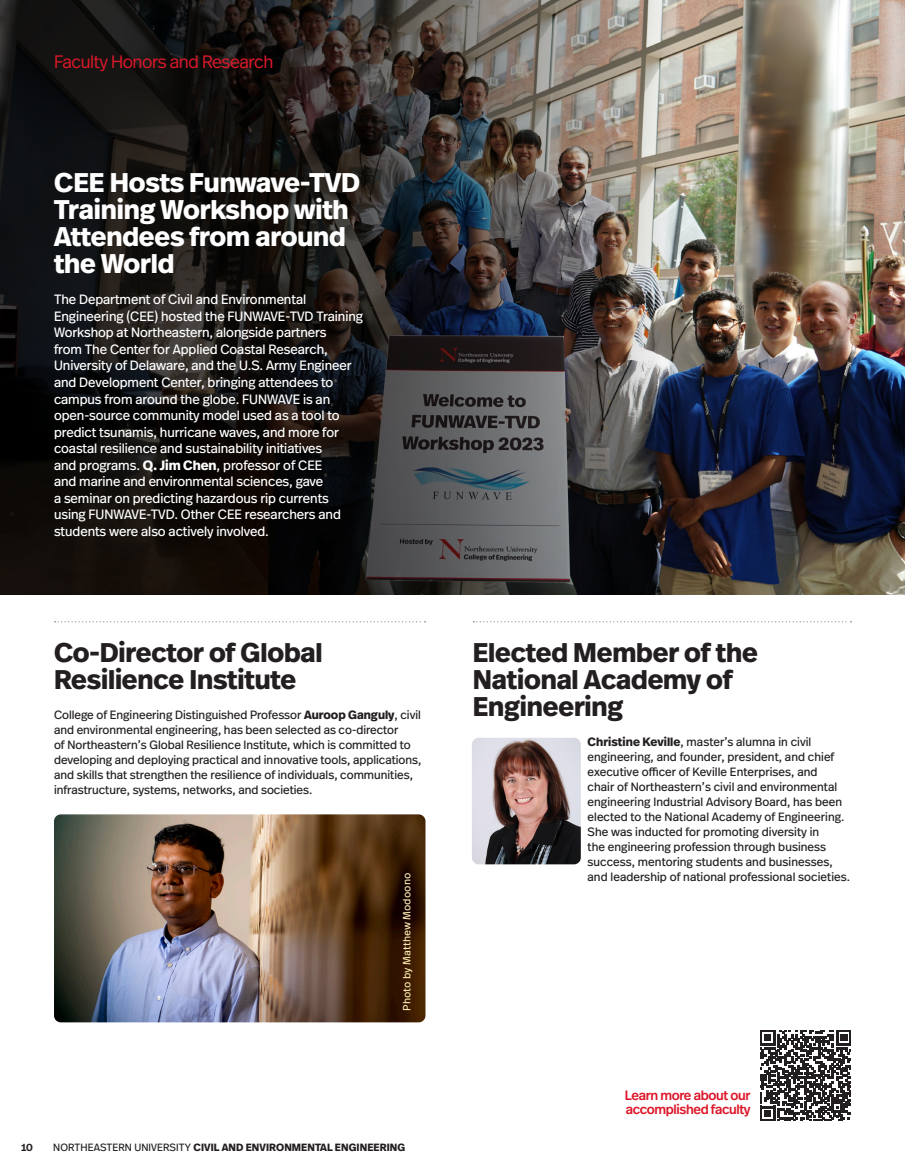
<style>
.page{position:relative;width:905px;height:1175px;background:#fff}
.page>*{position:absolute;margin:0;border:0;box-sizing:border-box;transform-origin:0 0}
.t1{font:700 27px/27px "Real Head Pro";letter-spacing:-.005em;color:#231f20}
.t2{font:700 27px/27px "Real Head Pro";letter-spacing:-.005em;color:#fff}
.t3{font:300 18px "Real Head Pro";letter-spacing:-.025em;color:#dc182a}
.t4{font:13.5px/16.5px "Real Head Pro";letter-spacing:-.005em;color:#fff}
.t5{font:500 13.5px/13.5px "Real Head Pro";letter-spacing:-.025em;color:#dc182a}
.t6{font:12px/15px "Real Head Pro";color:#231f20}
.t7{font:700 10.5px "Real Head Pro";letter-spacing:.01em;color:#231f20}
.t8{font:10.5px "Real Text Pro";color:#fcedb4}
.t9{font:600 10.5px "Real Head Pro";color:#231f20}
.s1{font-weight:700}
.s2{font-weight:400}
</style>
<div class="page">
<img style="left:783px;top:0;width:121px;height:594px">
<img style="left:0;top:0;width:783px;height:594px">
<svg style="left:473px;top:621px;width:378px;height:1px"></svg>
<svg style="left:55px;top:621px;width:370px;height:1px"></svg>
<img style="left:472px;top:738px;width:108px;height:126px">
<img style="left:54px;top:814px;width:371px;height:208px">
<svg style="left:760px;top:1030px;width:90px;height:90px"></svg>
<h2 class="t3" style="left:54px;top:50px;width:221px">Faculty Honors and Research</h2>
<h1 class="t2" style="left:54px;top:168px;width:307px">CEE Hosts Funwave-TVD<br>Training Workshop with<br>Attendees from around the World</h1>
<p class="t4" style="left:54px;top:291px;width:310px">The Department of Civil and Environmental Engineering (CEE) hosted the FUNWAVE-TVD Training Workshop at Northeastern, alongside partners<br>from The Center for Applied Coastal Research, University of Delaware, and the U.S. Army Engineer and Development Center, bringing attendees to campus from around the globe. FUNWAVE is an open-source community model used as a tool to predict tsunamis, hurricane waves, and more for coastal resilience and sustainability initiatives<br>and programs. <span class="s1">Q. Jim Chen</span>, professor of CEE<br>and marine and environmental sciences, gave<br>a seminar on predicting hazardous rip currents using FUNWAVE-TVD. Other CEE researchers and students were also actively involved.</p>
<h1 class="t1" style="left:54px;top:639px;width:270px">Co-Director of Global<br>Resilience Institute</h1>
<p class="t6" style="left:54px;top:707px;width:369px">College of Engineering Distinguished Professor <span class="s1">Auroop Ganguly</span>, civil and environmental engineering, has been selected as co-director<br>of Northeastern’s Global Resilience Institute, which is committed to developing and deploying practical and innovative tools, applications, and skills that strengthen the resilience of individuals, communities, infrastructure, systems, networks, and societies.</p>
<p class="t8" style="left:399px;top:1010px;width:139px;rotate:-90deg">Photo by Matthew Modoono</p>
<p class="t9" style="left:21px;top:1140px;width:13px">10</p>
<p class="t7" style="left:53px;top:1139px;width:353px"><span class="s2">NORTHEASTERN UNIVERSITY</span> CIVIL AND ENVIRONMENTAL ENGINEERING</p>
<h1 class="t1" style="left:472px;top:638px;width:286px">Elected Member of the<br>National Academy of<br>Engineering</h1>
<p class="t6" style="left:587px;top:734px;width:264px"><span class="s1">Christine Keville</span>, master’s alumna in civil engineering, and founder, president, and chief executive officer of Keville Enterprises, and<br>chair of Northeastern’s civil and environmental engineering Industrial Advisory Board, has been elected to the National Academy of Engineering.<br>She was inducted for promoting diversity in<br>the engineering profession through business success, mentoring students and businesses, and leadership of national professional societies.</p>
<p class="t5" style="left:625px;top:1088px;width:127px">Learn more about our accomplished faculty</p>
</div>
